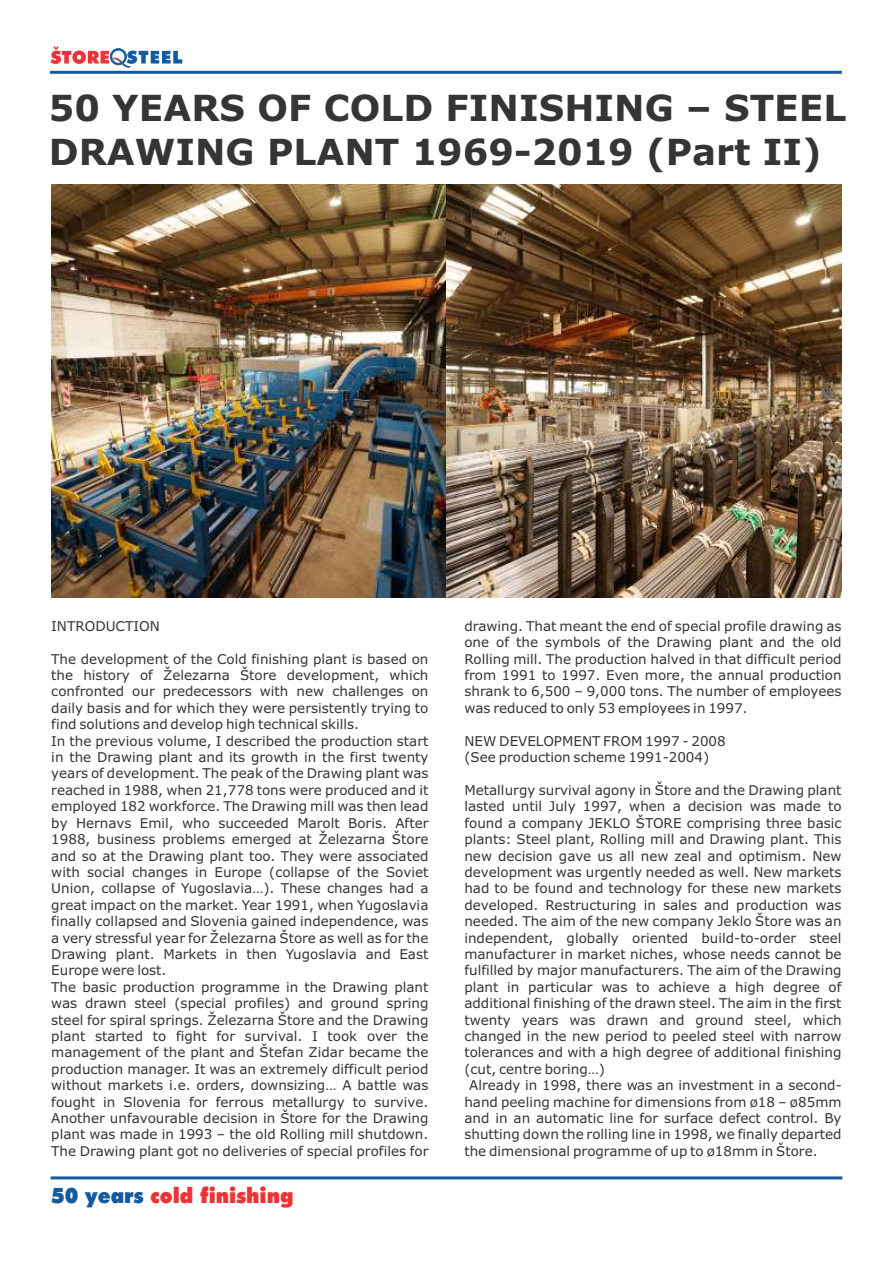
<style>
.page{position:relative;width:893px;height:1263px;background:#fff}
.page>*{position:absolute;margin:0;border:0;box-sizing:border-box;transform-origin:0 0}
.t1{font:700 36px/43.8px "Verdana";color:#373435}
.t2{font:900 21.3px "Futura BT";color:#ec3337;scale:.94 1}
.t3{font:13.5px/16.4px "Verdana";color:#373435;text-align:justify}
.s1{color:#135b9e}
</style>
<div class="page">
<hr style="left:51px;top:1176px;width:791px;height:3px;background:#135b9e">
<svg style="left:51px;top:46px;width:131px;height:22px"></svg>
<hr style="left:50px;top:71px;width:792px;height:3px;background:#135b9e">
<img style="left:52px;top:185px;width:790px;height:412px">
<h1 class="t1" style="left:49px;top:89px;width:799px">50 YEARS OF COLD FINISHING – STEEL<br>DRAWING PLANT 1969-2019 (Part II)</h1>
<p class="t3" style="left:51px;top:619px;width:110px">INTRODUCTION</p>
<p class="t3" style="left:51px;top:652px;width:379px;text-align:left">The development of the Cold finishing plant is based on the history of Železarna Štore development, which confronted our predecessors with new challenges on daily basis and for which they were persistently trying to find solutions and develop high technical skills.<br>In the previous volume, I described the production start in the Drawing plant and its growth in the first twenty years of development. The peak of the Drawing plant was reached in 1988, when 21,778 tons were produced and it employed 182 workforce. The Drawing mill was then lead by Hernavs Emil, who succeeded Marolt Boris. After 1988, business problems emerged at Železarna Štore and so at the Drawing plant too. They were associated with social changes in Europe (collapse of the Soviet Union, collapse of Yugoslavia…). These changes had a great impact on the market. Year 1991, when Yugoslavia finally collapsed and Slovenia gained independence, was a very stressful year for Železarna Štore as well as for the Drawing plant. Markets in then Yugoslavia and East Europe were lost.<br>The basic production programme in the Drawing plant was drawn steel (special profiles) and ground spring steel for spiral springs. Železarna Štore and the Drawing plant started to fight for survival. I took over the management of the plant and Štefan Zidar became the production manager. It was an extremely difficult period without markets i.e. orders, downsizing… A battle was fought in Slovenia for ferrous metallurgy to survive.<br>Another unfavourable decision in Štore for the Drawing plant was made in 1993 – the old Rolling mill shutdown.<br>The Drawing plant got no deliveries of special profiles for</p>
<h2 class="t2" style="left:51px;top:1187px;width:260px"><span class="s1">50 years</span> cold finishing</h2>
<p class="t3" style="left:464px;top:619px;width:379px">drawing. That meant the end of special profile drawing as one of the symbols of the Drawing plant and the old Rolling mill. The production halved in that difficult period from 1991 to 1997. Even more, the annual production shrank to 6,500 – 9,000 tons. The number of employees was reduced to only 53 employees in 1997.</p>
<p class="t3" style="left:464px;top:734px;width:263px">NEW DEVELOPMENT FROM 1997 - 2008</p>
<p class="t3" style="left:464px;top:750px;width:246px">(See production scheme 1991-2004)</p>
<p class="t3" style="left:464px;top:783px;width:379px">Metallurgy survival agony in Štore and the Drawing plant lasted until July 1997, when a decision was made to found a company JEKLO ŠTORE comprising three basic plants: Steel plant, Rolling mill and Drawing plant. This new decision gave us all new zeal and optimism. New development was urgently needed as well. New markets had to be found and technology for these new markets developed. Restructuring in sales and production was needed. The aim of the new company Jeklo Štore was an independent, globally oriented build-to-order steel manufacturer in market niches, whose needs cannot be fulfilled by major manufacturers. The aim of the Drawing plant in particular was to achieve a high degree of additional finishing of the drawn steel. The aim in the first twenty years was drawn and ground steel, which changed in the new period to peeled steel with narrow tolerances and with a high degree of additional finishing (cut, centre boring…)</p>
<p class="t3" style="left:464px;top:1078px;width:379px;text-indent:5px">Already in 1998, there was an investment in a second&shy;hand peeling machine for dimensions from ø18 – ø85mm and in an automatic line for surface defect control. By shutting down the rolling line in 1998, we finally departed the dimensional programme of up to ø18mm in Štore.</p>
</div>
